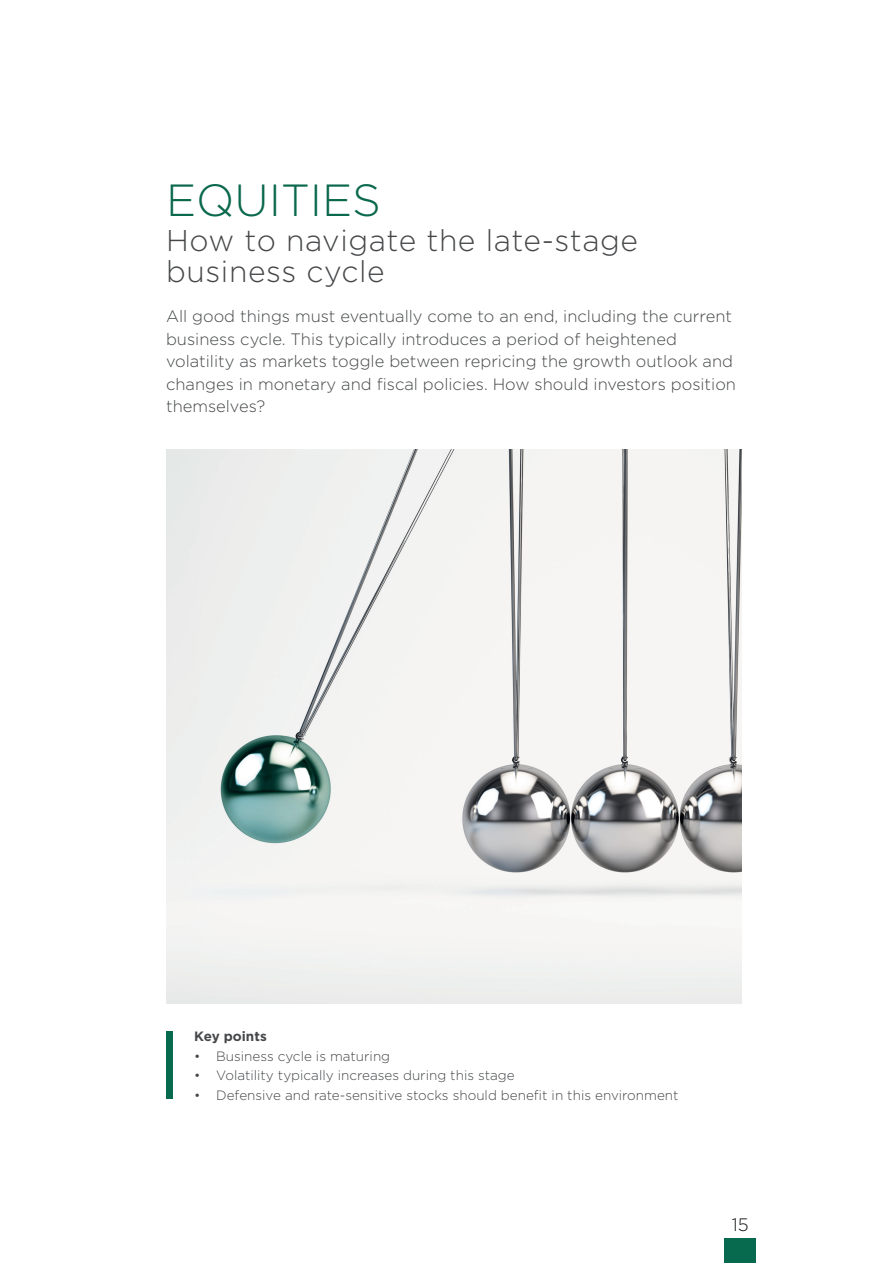
<style>
.page{position:relative;width:893px;height:1263px;background:#fff}
.page>*{position:absolute;margin:0;border:0;box-sizing:border-box;transform-origin:0 0}
.t1{font:300 45px "Gotham";color:#0a684c}
.t2{font:300 30px/30.6px "Gotham";letter-spacing:.02em;color:#454749}
.t3{font:300 18px "Gotham";color:#101315}
.t4{font:300 16.5px/22.5px "Gotham";color:#454749}
.t5{font:300 13.5px "Gotham";color:#454749}
.t6{font:700 13.5px "Gotham";color:#454749}
</style>
<div class="page">
<div style="left:724px;top:1239px;width:32px;height:24px;background:#07694d"></div>
<div style="left:166px;top:1031px;width:7px;height:68px;background:#07694d"></div>
<img style="left:167px;top:450px;width:574px;height:553px">
<h1 class="t1" style="left:166px;top:172px;width:216px">EQUITIES</h1>
<h2 class="t2" style="left:166px;top:225px;width:474px">How to navigate the late-stage business cycle</h2>
<p class="t4" style="left:166px;top:305px;width:571px">All good things must eventually come to an end, including the current business cycle. This typically introduces a period of heightened volatility as markets toggle between repricing the growth outlook and changes in monetary and fiscal policies. How should investors position themselves?</p>
<p class="t6" style="left:194px;top:1028px;width:74px">Key points</p>
<p class="t5" style="left:194px;top:1047px;width:197px">• Business cycle is maturing</p>
<p class="t5" style="left:194px;top:1067px;width:322px">• Volatility typically increases during this stage</p>
<p class="t5" style="left:194px;top:1086px;width:486px">• Defensive and rate-sensitive stocks should benefit in this environment</p>
<p class="t3" style="left:732px;top:1213px;width:18px">15</p>
</div>
